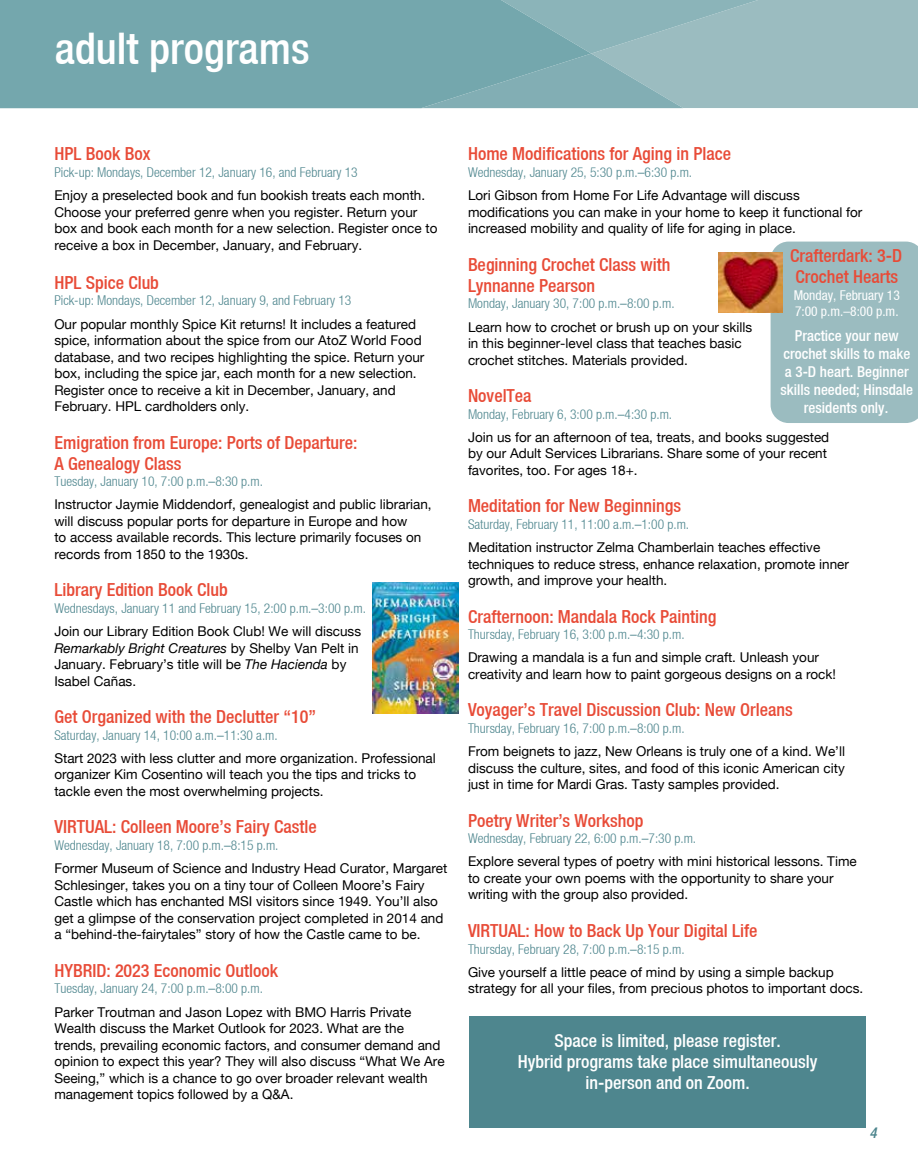
<style>
.page{position:relative;width:918px;height:1175px;background:#fff}
.page>*{position:absolute;margin:0;border:0;box-sizing:border-box;transform-origin:0 0}
.t1{font:500 condensed 43.5px "Helvetica Neue LT";color:#fff}
.t2{font:500 condensed 18px/21px "Helvetica Neue LT";color:#e84b37}
.t3{font:500 condensed 18px/21px "Helvetica Neue LT";color:#fff;text-align:center}
.t4{font:500 condensed 15px/18px "Helvetica Neue LT";color:#fff;text-align:center}
.t5{font:italic 500 condensed 15px "Helvetica Neue LT";color:#4e868e}
.t6{font:13.5px/16.5px "Helvetica Neue";color:#000}
.t7{font:300 condensed 13.5px "Helvetica Neue LT";color:#4e868e}
.t8{font:condensed 13.5px/16.5px "Helvetica Neue LT";color:#fff}
.s1{font-style:italic}
</style>
<div class="page">
<div style="left:758px;top:0;width:160px;height:108px;background:#9bbcc0"></div>
<svg style="left:591px;top:0;width:167px;height:108px;background:#93b8bc"></svg>
<svg style="left:0;top:0;width:591px;height:108px;background:#75a8ae"></svg>
<div style="left:470px;top:1016px;width:396px;height:112px;background:#4e868e"></div>
<div style="left:771px;top:241px;width:147px;height:182px;background:#9bbcc0"></div>
<img style="left:719px;top:253px;width:63px;height:59px">
<img style="left:373px;top:582px;width:86px;height:131px">
<h1 class="t1" style="left:55px;top:22px;width:256px">adult programs</h1>
<h2 class="t2" style="left:54px;top:143px;width:97px">HPL Book Box</h2>
<p class="t7" style="left:54px;top:164px;width:305px">Pick-up: Mondays, December 12, January 16, and February 13</p>
<p class="t6" style="left:54px;top:187px;width:385px">Enjoy a preselected book and fun bookish treats each month.<br>Choose your preferred genre when you register. Return your box and book each month for a new selection. Register once to receive a box in December, January, and February.</p>
<h2 class="t2" style="left:54px;top:272px;width:106px">HPL Spice Club</h2>
<p class="t7" style="left:54px;top:293px;width:298px">Pick-up: Mondays, December 12, January 9, and February 13</p>
<p class="t6" style="left:54px;top:315px;width:372px">Our popular monthly Spice Kit returns! It includes a featured spice, information about the spice from our AtoZ World Food database, and two recipes highlighting the spice. Return your box, including the spice jar, each month for a new selection.<br>Register once to receive a kit in December, January, and February. HPL cardholders only.</p>
<h2 class="t2" style="left:54px;top:431px;width:305px">Emigration from Europe: Ports of Departure:<br>A Genealogy Class</h2>
<p class="t7" style="left:54px;top:473px;width:210px">Tuesday, January 10, 7:00 p.m.–8:30 p.m.</p>
<p class="t6" style="left:54px;top:496px;width:379px">Instructor Jaymie Middendorf, genealogist and public librarian, will discuss popular ports for departure in Europe and how<br>to access available records. This lecture primarily focuses on records from 1850 to the 1930s.</p>
<h2 class="t2" style="left:54px;top:579px;width:175px">Library Edition Book Club</h2>
<p class="t7" style="left:54px;top:600px;width:313px">Wednesdays, January 11 and February 15, 2:00 p.m.–3:00 p.m.</p>
<p class="t6" style="left:54px;top:623px;width:308px">Join our Library Edition Book Club! We will discuss <span class="s1">Remarkably Bright Creatures</span> by Shelby Van Pelt in January. February’s title will be <span class="s1">The Hacienda</span> by Isabel Cañas.</p>
<h2 class="t2" style="left:54px;top:706px;width:263px">Get Organized with the Declutter “10”</h2>
<p class="t7" style="left:54px;top:727px;width:225px">Saturday, January 14, 10:00 a.m.–11:30 a.m.</p>
<p class="t6" style="left:54px;top:749px;width:383px">Start 2023 with less clutter and more organization. Professional organizer Kim Cosentino will teach you the tips and tricks to tackle even the most overwhelming projects.</p>
<h2 class="t2" style="left:54px;top:816px;width:264px">VIRTUAL: Colleen Moore’s Fairy Castle</h2>
<p class="t7" style="left:54px;top:837px;width:226px">Wednesday, January 18, 7:00 p.m.–8:15 p.m.</p>
<p class="t6" style="left:54px;top:860px;width:395px">Former Museum of Science and Industry Head Curator, Margaret Schlesinger, takes you on a tiny tour of Colleen Moore’s Fairy Castle which has enchanted MSI visitors since 1949. You’ll also get a glimpse of the conservation project completed in 2014 and a “behind-the-fairytales” story of how the Castle came to be.</p>
<h2 class="t2" style="left:54px;top:959px;width:225px">HYBRID: 2023 Economic Outlook</h2>
<p class="t7" style="left:54px;top:980px;width:210px">Tuesday, January 24, 7:00 p.m.–8:00 p.m.</p>
<p class="t6" style="left:54px;top:1003px;width:392px">Parker Troutman and Jason Lopez with BMO Harris Private Wealth discuss the Market Outlook for 2023. What are the trends, prevailing economic factors, and consumer demand and opinion to expect this year? They will also discuss “What We Are Seeing,” which is a chance to go over broader relevant wealth management topics followed by a Q&amp;A.</p>
<h2 class="t2" style="left:468px;top:143px;width:265px">Home Modifications for Aging in Place</h2>
<p class="t7" style="left:468px;top:164px;width:226px">Wednesday, January 25, 5:30 p.m.–6:30 p.m.</p>
<p class="t6" style="left:468px;top:187px;width:396px">Lori Gibson from Home For Life Advantage will discuss modifications you can make in your home to keep it functional for increased mobility and quality of life for aging in place.</p>
<h2 class="t2" style="left:468px;top:254px;width:204px">Beginning Crochet Class with<br>Lynnanne Pearson</h2>
<p class="t7" style="left:468px;top:296px;width:208px">Monday, January 30, 7:00 p.m.–8:00 p.m.</p>
<p class="t6" style="left:468px;top:318px;width:286px">Learn how to crochet or brush up on your skills in this beginner-level class that teaches basic crochet stitches. Materials provided.</p>
<h2 class="t2" style="left:468px;top:385px;width:65px">NovelTea</h2>
<p class="t7" style="left:468px;top:406px;width:206px">Monday, February 6, 3:00 p.m.–4:30 p.m.</p>
<p class="t6" style="left:468px;top:428px;width:363px">Join us for an afternoon of tea, treats, and books suggested by our Adult Services Librarians. Share some of your recent favorites, too. For ages 18+.</p>
<h2 class="t2" style="left:468px;top:495px;width:215px">Meditation for New Beginnings</h2>
<p class="t7" style="left:468px;top:516px;width:223px">Saturday, February 11, 11:00 a.m.–1:00 p.m.</p>
<p class="t6" style="left:468px;top:539px;width:383px">Meditation instructor Zelma Chamberlain teaches effective techniques to reduce stress, enhance relaxation, promote inner growth, and improve your health.</p>
<h2 class="t2" style="left:468px;top:605px;width:250px">Crafternoon: Mandala Rock Painting</h2>
<p class="t7" style="left:468px;top:626px;width:218px">Thursday, February 16, 3:00 p.m.–4:30 p.m.</p>
<p class="t6" style="left:468px;top:649px;width:370px">Drawing a mandala is a fun and simple craft. Unleash your creativity and learn how to paint gorgeous designs on a rock!</p>
<h2 class="t2" style="left:468px;top:699px;width:326px">Voyager’s Travel Discussion Club: New Orleans</h2>
<p class="t7" style="left:468px;top:720px;width:218px">Thursday, February 16, 7:00 p.m.–8:00 p.m.</p>
<p class="t6" style="left:468px;top:743px;width:379px;text-align:justify">From beignets to jazz, New Orleans is truly one of a kind. We’ll discuss the culture, sites, and food of this iconic American city just in time for Mardi Gras. Tasty samples provided.</p>
<h2 class="t2" style="left:468px;top:809px;width:177px">Poetry Writer’s Workshop</h2>
<p class="t7" style="left:468px;top:830px;width:230px">Wednesday, February 22, 6:00 p.m.–7:30 p.m.</p>
<p class="t6" style="left:468px;top:853px;width:390px">Explore several types of poetry with mini historical lessons. Time to create your own poems with the opportunity to share your writing with the group also provided.</p>
<h2 class="t2" style="left:468px;top:920px;width:291px">VIRTUAL: How to Back Up Your Digital Life</h2>
<p class="t7" style="left:468px;top:941px;width:218px">Thursday, February 28, 7:00 p.m.–8:15 p.m.</p>
<p class="t6" style="left:468px;top:963px;width:397px">Give yourself a little peace of mind by using a simple backup strategy for all your files, from precious photos to important docs.</p>
<h2 class="t2" style="left:790px;top:245px;width:113px">Crafterdark: 3-D<br>Crochet Hearts</h2>
<p class="t8" style="left:794px;top:286px;width:108px">Monday, February 13<br>7:00 p.m.–8:00 p.m.</p>
<p class="t4" style="left:780px;top:326px;width:134px">Practice your new crochet skills to make a 3-D heart. Beginner skills needed; Hinsdale residents only.</p>
<h2 class="t3" style="left:518px;top:1030px;width:301px">Space is limited, please register.<br>Hybrid programs take place simultaneously in-person and on Zoom.</h2>
<p class="t5" style="left:869px;top:1123px;width:9px">4</p>
</div>
